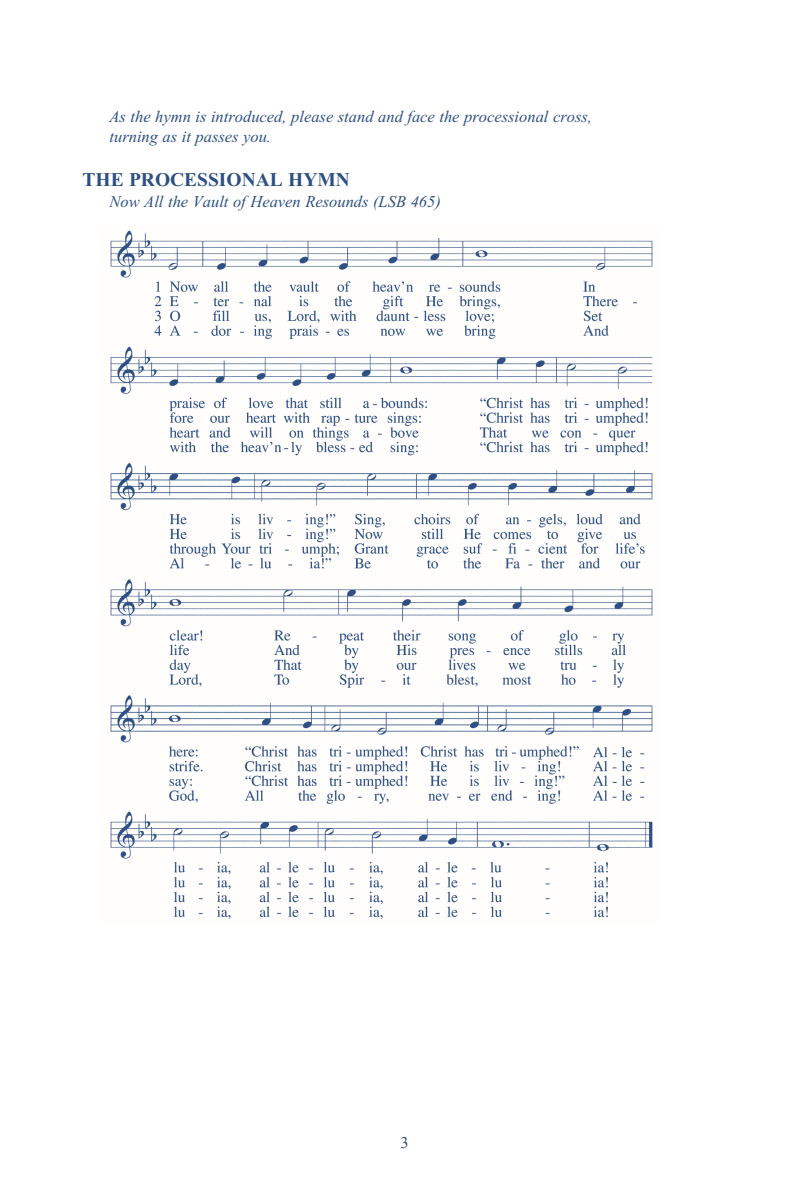
<style>
.page{position:relative;width:810px;height:1188px;background:#fff}
.page>*{position:absolute;margin:0;border:0;box-sizing:border-box;transform-origin:0 0}
.t1{font:19.5px "Times New Roman PS Bold MT OTF";color:#2d4f83}
.t2{font:16.5px/19.8px "Times New Roman PS Italic MT OTF";color:#2d4f83}
.t3{font:16.5px "Times New Roman";color:#2d4f83}
</style>
<div class="page">
<img style="left:110px;top:230px;width:543px;height:689px">
<p class="t2" style="left:110px;top:107px;width:484px">As the hymn is introduced, please stand and face the processional cross, turning as it passes you.</p>
<p class="t1" style="left:82px;top:168px;width:269px">THE PROCESSIONAL HYMN</p>
<p class="t2" style="left:110px;top:191px;width:333px">Now All the Vault of Heaven Resounds (LSB 465)</p>
<p class="t3" style="left:401px;top:1133px;width:10px">3</p>
</div>
